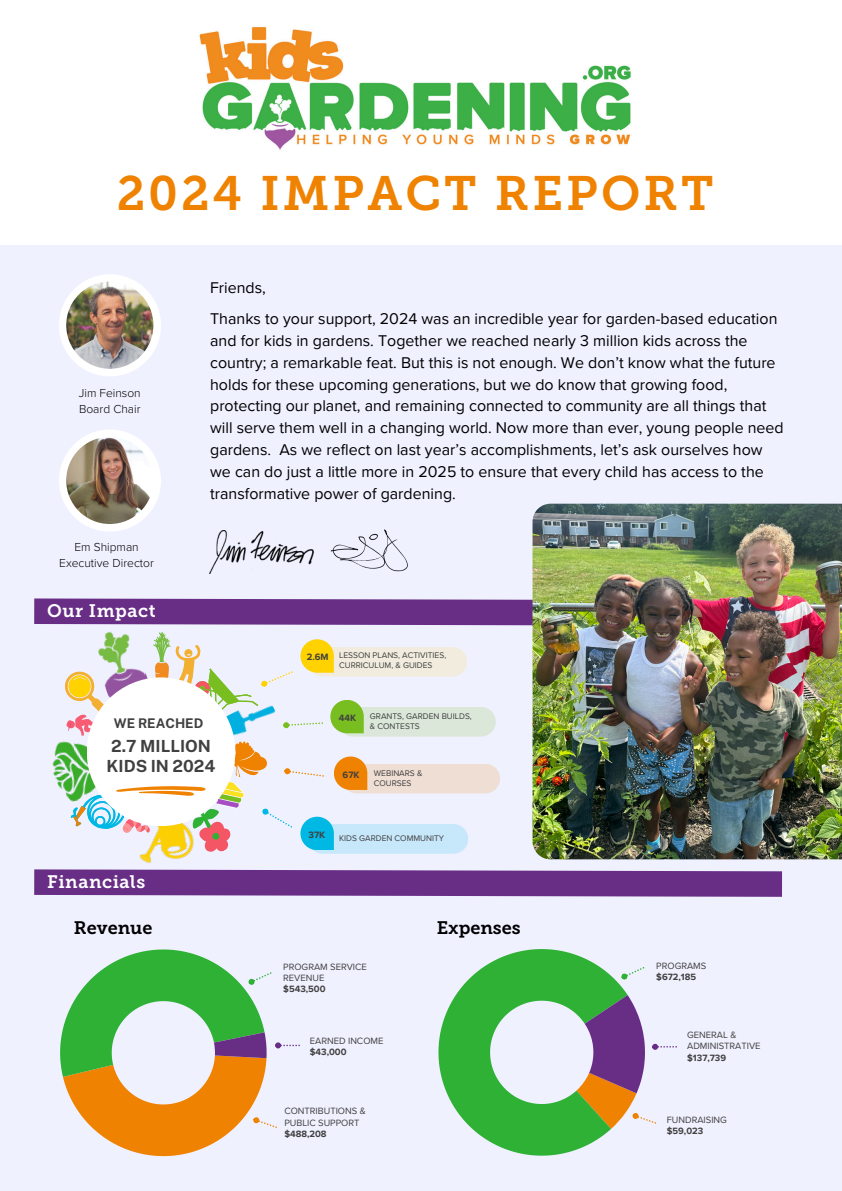
<style>
.page{position:relative;width:842px;height:1191px;background:#fff}
.page>*{position:absolute;margin:0;border:0;box-sizing:border-box;transform-origin:0 0}
.t1{font:48px "Museo Slab 700";letter-spacing:.065em;color:#ef8200}
.t2{font:18px "Museo Slab 700";letter-spacing:.03em;color:#fff}
.t3{font:18px "Museo Slab 700";color:#000}
.t4{font:700 16.7px/19.8px "Public Sans";color:#404040}
.t5{font:16px/21.8px "Proxima Nova";color:#000}
.t6{font:700 13.3px "Public Sans";color:#404040}
.t7{font:300 12px/16.5px "Proxima Nova";color:#000}
.t8{font:9.4px/11.2px "Proxima Nova";color:#404040}
.t9{font:700 9.4px "Proxima Nova";color:#404040}
.t10{font:8.4px/9.8px "Proxima Nova";color:#404040}
</style>
<div class="page">
<div style="left:0;top:0;width:842px;height:1190px;background:#f0f1ff"></div>
<div style="left:0;top:0;width:841px;height:245px;background:#fff"></div>
<svg style="left:34px;top:859px;width:774px;height:38px"></svg>
<svg style="left:34px;top:598px;width:498px;height:28px;background:#733e90"></svg>
<div style="left:59px;top:429px;width:102px;height:102px;background:#fff;border-radius:50%"></div>
<img style="left:66px;top:437px;width:87px;height:87px;border-radius:50%">
<img style="left:199px;top:27px;width:432px;height:123px">
<div style="left:59px;top:274px;width:102px;height:102px;background:#fff;border-radius:50%"></div>
<img style="left:66px;top:281px;width:87px;height:88px;border-radius:50%">
<svg style="left:438px;top:949px;width:170px;height:207px;fill:#2eb135"></svg>
<img style="left:156px;top:632px;width:13px;height:7px">
<img style="left:89px;top:625px;width:66px;height:14px">
<img style="left:52px;top:741px;width:11px;height:49px">
<img style="left:116px;top:858px;width:94px;height:31px">
<svg style="left:63px;top:639px;width:437px;height:219px"></svg>
<img style="left:210px;top:530px;width:103px;height:43px">
<img style="left:330px;top:529px;width:78px;height:43px">
<img style="left:532px;top:503px;width:310px;height:356px">
<svg style="left:60px;top:949px;width:240px;height:208px"></svg>
<svg style="left:567px;top:966px;width:110px;height:166px"></svg>
<h6 class="t1" style="left:117px;top:165px;width:598px">2024 IMPACT REPORT</h6>
<p class="t7" style="left:79px;top:385px;width:63px">Jim Feinson<br>Board Chair</p>
<p class="t7" style="left:59px;top:539px;width:96px;text-align:center">Em Shipman<br>Executive Director</p>
<p class="t2" style="left:47px;top:600px;width:110px">Our Impact</p>
<p class="t5" style="left:210px;top:277px;width:57px">Friends,</p>
<h4 class="t5" style="left:210px;top:308px;width:575px">Thanks to your support, 2024 was an incredible year for garden-based education and for kids in gardens. Together we reached nearly 3 million kids across the country; a remarkable feat. But this is not enough. We don’t know what the future holds for these upcoming generations, but we do know that growing food, protecting our planet, and remaining connected to community are all things that will serve them well in a changing world. Now more than ever, young people need gardens. As we reflect on last year’s accomplishments, let’s ask ourselves how we can do just a little more in 2025 to ensure that every child has access to the transformative power of gardening.</h4>
<p class="t9" style="left:307px;top:651px;width:23px">2.6M</p>
<p class="t10" style="left:339px;top:651px;width:109px">LESSON PLANS, ACTIVITIES,<br>CURRICULUM, &amp; GUIDES</p>
<h6 class="t6" style="left:114px;top:715px;width:91px">WE REACHED</h6>
<p class="t4" style="left:107px;top:735px;width:110px">2.7 MILLION<br>KIDS IN 2024</p>
<h1 class="t2" style="left:47px;top:870px;width:99px">Financials</h1>
<p class="t9" style="left:339px;top:712px;width:19px">44K</p>
<h3 class="t10" style="left:370px;top:711px;width:103px">GRANTS, GARDEN BUILDS,</h3>
<p class="t10" style="left:370px;top:721px;width:51px">&amp; CONTESTS</p>
<p class="t9" style="left:343px;top:769px;width:18px">67K</p>
<p class="t10" style="left:374px;top:768px;width:50px">WEBINARS &amp;<br>COURSES</p>
<p class="t9" style="left:309px;top:829px;width:18px">37K</p>
<p class="t10" style="left:339px;top:833px;width:106px">KIDS GARDEN COMMUNITY</p>
<h5 class="t3" style="left:74px;top:917px;width:80px">Revenue</h5>
<h2 class="t3" style="left:437px;top:917px;width:86px">Expenses</h2>
<p class="t8" style="left:283px;top:960px;width:85px">PROGRAM SERVICE<br>REVENUE</p>
<p class="t9" style="left:283px;top:983px;width:44px">$543,500</p>
<p class="t8" style="left:310px;top:1035px;width:75px">EARNED INCOME</p>
<p class="t9" style="left:310px;top:1046px;width:38px">$43,000</p>
<p class="t8" style="left:284px;top:1105px;width:83px">CONTRIBUTIONS &amp;<br>PUBLIC SUPPORT</p>
<p class="t9" style="left:284px;top:1128px;width:44px">$488,208</p>
<p class="t8" style="left:656px;top:960px;width:52px">PROGRAMS</p>
<p class="t9" style="left:656px;top:971px;width:41px">$672,185</p>
<p class="t8" style="left:687px;top:1029px;width:75px">GENERAL &amp;<br>ADMINISTRATIVE</p>
<p class="t9" style="left:687px;top:1051px;width:40px">$137,739</p>
<p class="t8" style="left:667px;top:1114px;width:62px">FUNDRAISING</p>
<p class="t9" style="left:667px;top:1125px;width:38px">$59,023</p>
</div>
